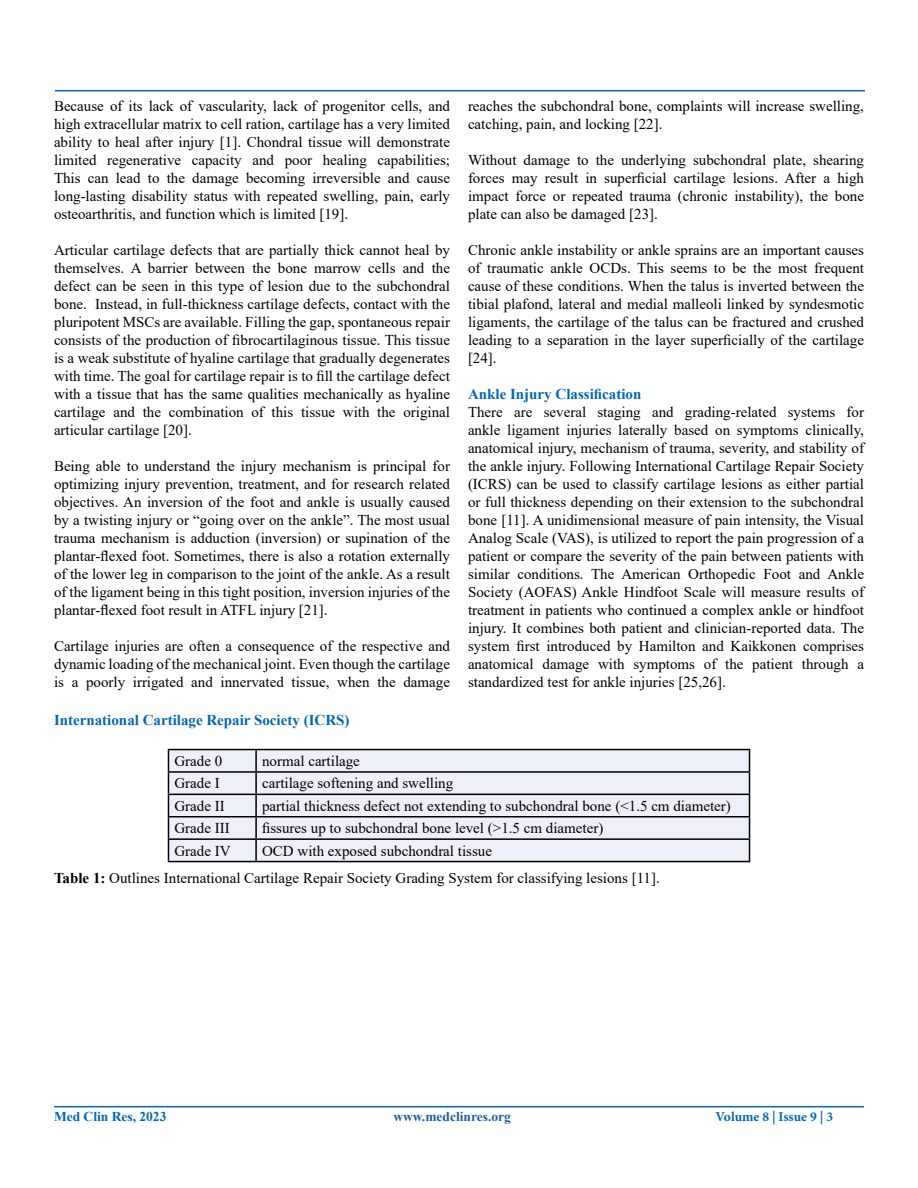
<style>
.page{position:relative;width:918px;height:1188px;background:#fff}
.page>*{position:absolute;margin:0;border:0;box-sizing:border-box;transform-origin:0 0}
.t1{font:15px/18px "Times New Roman";color:#000;text-align:justify}
.t2{font:700 15px "Times New Roman";color:#0066b3}
.t3{font:700 13.5px "Times New Roman";color:#215e9e}
.t4{font:700 13.5px "Minion Pro";letter-spacing:-.005em;color:#0066b3}
.t5{font:700 13.5px "Times New Roman";color:#0066b3}
.s1{font-weight:700}
</style>
<div class="page">
<hr style="left:54px;top:1106px;width:810px;height:1px;background:#0066b3">
<hr style="left:55px;top:90px;width:810px;height:1px;background:#0066b3">
<div style="left:169px;top:750px;width:580px;height:111px;background:#eef0f9"></div>
<hr style="left:168px;top:749px;width:88px;height:1px;background:#000">
<hr style="left:256px;top:749px;width:494px;height:1px;background:#000">
<hr style="left:255px;top:750px;width:2px;height:21px;background:#000">
<hr style="left:168px;top:771px;width:88px;height:2px;background:#000">
<hr style="left:256px;top:771px;width:494px;height:2px;background:#000">
<hr style="left:255px;top:773px;width:2px;height:21px;background:#000">
<hr style="left:168px;top:794px;width:88px;height:1px;background:#000">
<hr style="left:256px;top:794px;width:494px;height:1px;background:#000">
<hr style="left:255px;top:795px;width:2px;height:21px;background:#000">
<hr style="left:168px;top:816px;width:88px;height:2px;background:#000">
<hr style="left:256px;top:816px;width:494px;height:2px;background:#000">
<hr style="left:255px;top:818px;width:2px;height:20px;background:#000">
<hr style="left:168px;top:838px;width:88px;height:2px;background:#000">
<svg style="left:168px;top:750px;width:1px;height:111px"></svg>
<hr style="left:256px;top:838px;width:494px;height:2px;background:#000">
<hr style="left:255px;top:840px;width:2px;height:21px;background:#000">
<svg style="left:749px;top:750px;width:1px;height:111px"></svg>
<hr style="left:168px;top:861px;width:88px;height:1px;background:#000">
<hr style="left:256px;top:861px;width:494px;height:1px;background:#000">
<p class="t1" style="left:54px;top:97px;width:398px">Because of its lack of vascularity, lack of progenitor cells, and high extracellular matrix to cell ration, cartilage has a very limited ability to heal after injury [1]. Chondral tissue will demonstrate limited regenerative capacity and poor healing capabilities; This can lead to the damage becoming irreversible and cause long-lasting disability status with repeated swelling, pain, early osteoarthritis, and function which is limited [19].</p>
<p class="t1" style="left:54px;top:241px;width:398px">Articular cartilage defects that are partially thick cannot heal by themselves. A barrier between the bone marrow cells and the defect can be seen in this type of lesion due to the subchondral bone. Instead, in full-thickness cartilage defects, contact with the pluripotent MSCs are available. Filling the gap, spontaneous repair consists of the production of fibrocartilaginous tissue. This tissue is a weak substitute of hyaline cartilage that gradually degenerates with time. The goal for cartilage repair is to fill the cartilage defect with a tissue that has the same qualities mechanically as hyaline cartilage and the combination of this tissue with the original articular cartilage [20].</p>
<p class="t1" style="left:54px;top:457px;width:398px">Being able to understand the injury mechanism is principal for optimizing injury prevention, treatment, and for research related objectives. An inversion of the foot and ankle is usually caused by a twisting injury or “going over on the ankle”. The most usual trauma mechanism is adduction (inversion) or supination of the plantar-flexed foot. Sometimes, there is also a rotation externally of the lower leg in comparison to the joint of the ankle. As a result of the ligament being in this tight position, inversion injuries of the plantar-flexed foot result in ATFL injury [21].</p>
<p class="t1" style="left:54px;top:637px;width:398px">Cartilage injuries are often a consequence of the respective and dynamic loading of the mechanical joint. Even though the cartilage is a poorly irrigated and innervated tissue, when the damage</p>
<p class="t1" style="left:468px;top:97px;width:398px">reaches the subchondral bone, complaints will increase swelling, catching, pain, and locking [22].</p>
<p class="t1" style="left:468px;top:151px;width:398px">Without damage to the underlying subchondral plate, shearing forces may result in superficial cartilage lesions. After a high impact force or repeated trauma (chronic instability), the bone plate can also be damaged [23].</p>
<p class="t1" style="left:468px;top:241px;width:398px">Chronic ankle instability or ankle sprains are an important causes of traumatic ankle OCDs. This seems to be the most frequent cause of these conditions. When the talus is inverted between the tibial plafond, lateral and medial malleoli linked by syndesmotic ligaments, the cartilage of the talus can be fractured and crushed leading to a separation in the layer superficially of the cartilage [24].</p>
<p class="t2" style="left:468px;top:383px;width:175px">Ankle Injury Classification</p>
<p class="t1" style="left:468px;top:403px;width:398px">There are several staging and grading-related systems for ankle ligament injuries laterally based on symptoms clinically, anatomical injury, mechanism of trauma, severity, and stability of the ankle injury. Following International Cartilage Repair Society (ICRS) can be used to classify cartilage lesions as either partial or full thickness depending on their extension to the subchondral bone [11]. A unidimensional measure of pain intensity, the Visual Analog Scale (VAS), is utilized to report the pain progression of a patient or compare the severity of the pain between patients with similar conditions. The American Orthopedic Foot and Ankle Society (AOFAS) Ankle Hindfoot Scale will measure results of treatment in patients who continued a complex ankle or hindfoot injury. It combines both patient and clinician-reported data. The system first introduced by Hamilton and Kaikkonen comprises anatomical damage with symptoms of the patient through a standardized test for ankle injuries [25,26].</p>
<p class="t2" style="left:54px;top:709px;width:297px">International Cartilage Repair Society (ICRS)</p>
<p class="t1" style="left:174px;top:751px;width:49px">Grade 0</p>
<p class="t1" style="left:262px;top:751px;width:99px">normal cartilage</p>
<p class="t1" style="left:174px;top:774px;width:47px">Grade I</p>
<p class="t1" style="left:262px;top:774px;width:193px">cartilage softening and swelling</p>
<p class="t1" style="left:174px;top:796px;width:52px">Grade II</p>
<p class="t1" style="left:262px;top:796px;width:470px">partial thickness defect not extending to subchondral bone (&lt;1.5 cm diameter)</p>
<p class="t1" style="left:174px;top:819px;width:57px">Grade III</p>
<p class="t1" style="left:262px;top:819px;width:343px">fissures up to subchondral bone level (&gt;1.5 cm diameter)</p>
<p class="t1" style="left:174px;top:841px;width:58px">Grade IV</p>
<p class="t1" style="left:54px;top:836px;width:607px;line-height:27.9px;text-indent:208px">OCD with exposed subchondral tissue<br><span class="s1">Table 1:</span> Outlines International Cartilage Repair Society Grading System for classifying lesions [11].</p>
<p class="t5" style="left:54px;top:1107px;width:114px">Med Clin Res, 2023</p>
<p class="t3" style="left:393px;top:1106px;width:119px">www.medclinres.org</p>
<p class="t4" style="left:716px;top:1107px;width:119px">Volume 8 | Issue 9 | 3</p>
</div>
